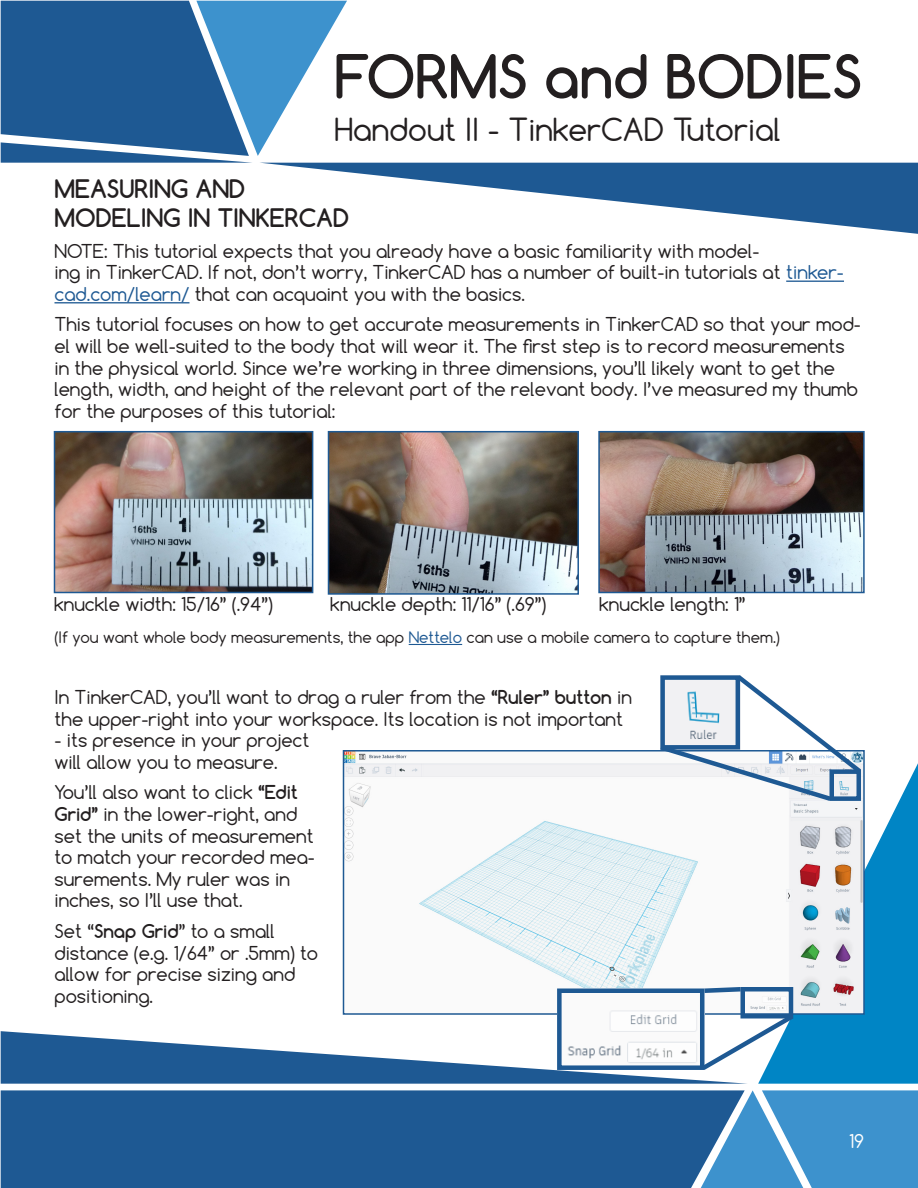
<style>
.page{position:relative;width:918px;height:1188px;background:#fff}
.page>*{position:absolute;margin:0;border:0;box-sizing:border-box;transform-origin:0 0}
.t1{font:700 57px "Comfortaa";color:#231f20}
.t2{font:30px "Comfortaa";color:#231f20}
.t3{font:700 24px/28.8px "Comfortaa";color:#231f20}
.t4{font:18px/21.6px "Comfortaa";color:#231f20}
.t5{font:18px "Comfortaa";color:#fff}
.t6{font:15px "Comfortaa";color:#231f20}
.s1{color:#1e5993}
.s2{font-weight:700}
</style>
<div class="page">
<hr style="left:786px;top:281px;width:58px;height:1px;background:#1e5993">
<hr style="left:54px;top:302px;width:135px;height:1px;background:#1e5993">
<hr style="left:409px;top:644px;width:53px;height:1px;background:#1e5993">
<img style="left:331px;top:434px;width:245px;height:158px">
<div style="left:328px;top:431px;width:251px;height:164px;border:2px solid #1e5993"></div>
<img style="left:601px;top:434px;width:261px;height:156px">
<div style="left:598px;top:431px;width:267px;height:162px;border:2px solid #1e5993"></div>
<img style="left:57px;top:434px;width:253px;height:156px">
<div style="left:54px;top:431px;width:259px;height:162px;border:2px solid #1e5993"></div>
<svg style="left:263px;top:163px;width:655px;height:71px"></svg>
<svg style="left:1px;top:1px;width:346px;height:162px"></svg>
<div style="left:1px;top:1090px;width:699px;height:98px;background:#1e5993"></div>
<svg style="left:700px;top:1090px;width:218px;height:98px;background:#4a95cc"></svg>
<svg style="left:798px;top:763px;width:120px;height:321px;background:#2495cb"></svg>
<img style="left:346px;top:753px;width:516px;height:259px">
<div style="left:740px;top:987px;width:53px;height:31px;border:4px solid #1e5993"></div>
<img style="left:562px;top:993px;width:137px;height:17px">
<div style="left:557px;top:988px;width:147px;height:82px;border:4px solid #1e5993"></div>
<svg style="left:700px;top:985px;width:45px;height:10px"></svg>
<svg style="left:1px;top:1010px;width:797px;height:74px"></svg>
<svg style="left:655px;top:675px;width:211px;height:129px"></svg>
<h1 class="t1" style="left:334px;top:41px;width:529px">FORMS and BODIES</h1>
<h2 class="t2" style="left:334px;top:110px;width:448px">Handout II - TinkerCAD Tutorial</h2>
<h3 class="t3" style="left:54px;top:175px;width:296px">MEASURING AND<br>MODELING IN TINKERCAD</h3>
<p class="t4" style="left:54px;top:240px;width:791px">NOTE: This tutorial expects that you already have a basic familiarity with model-<br>ing in TinkerCAD. If not, don’t worry, TinkerCAD has a number of built-in tutorials at <span class="s1">tinker&shy;cad.com/learn/</span> that can acquaint you with the basics.</p>
<p class="t4" style="left:54px;top:314px;width:808px">This tutorial focuses on how to get accurate measurements in TinkerCAD so that your mod&shy;el will be well-suited to the body that will wear it. The first step is to record measurements in the physical world. Since we’re working in three dimensions, you’ll likely want to get the length, width, and height of the relevant part of the relevant body. I’ve measured my thumb for the purposes of this tutorial:</p>
<p class="t4" style="left:54px;top:593px;width:220px">knuckle width: 15/16” (.94”)</p>
<p class="t4" style="left:330px;top:593px;width:218px">knuckle depth: 11/16” (.69”)</p>
<p class="t4" style="left:599px;top:593px;width:148px">knuckle length: 1”</p>
<p class="t6" style="left:54px;top:628px;width:727px">(If you want whole body measurements, the app <span class="s1">Nettelo</span> can use a mobile camera to capture them.)</p>
<p class="t4" style="left:54px;top:686px;width:579px">In TinkerCAD, you’ll want to drag a ruler from the <span class="s2">“Ruler” button</span> in the upper-right into your workspace. Its location is not important</p>
<p class="t4" style="left:54px;top:729px;width:256px">- its presence in your project will allow you to measure.</p>
<p class="t4" style="left:54px;top:782px;width:262px">You’ll also want to click <span class="s2">“Edit<br>Grid”</span> in the lower-right, and set the units of measurement to match your recorded mea&shy;surements. My ruler was in inches, so I’ll use that.</p>
<p class="t4" style="left:54px;top:920px;width:265px">Set “<span class="s2">Snap Grid</span>” to a small distance (e.g. 1/64” or .5mm) to allow for precise sizing and positioning.</p>
<p class="t5" style="left:849px;top:1130px;width:16px">19</p>
</div>
